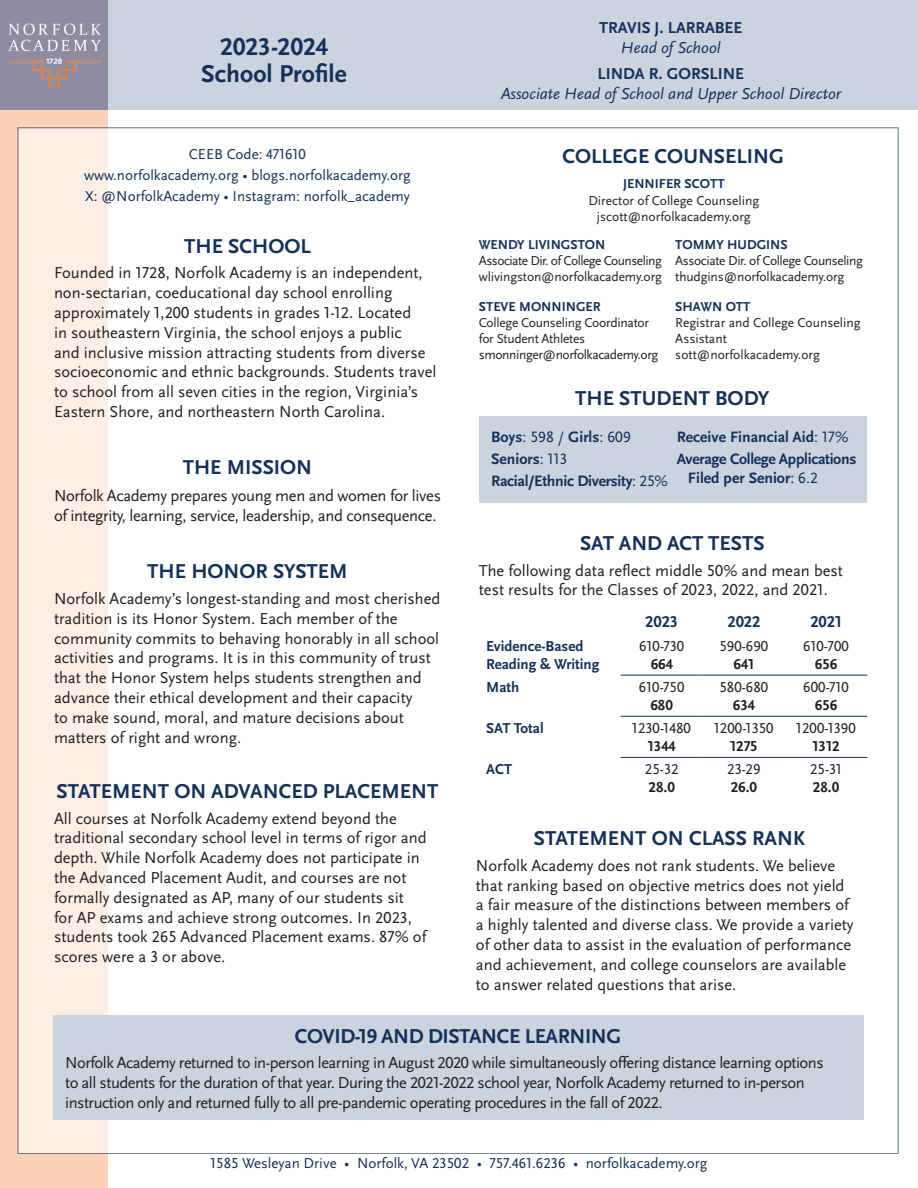
<style>
.page{position:relative;width:918px;height:1188px;background:#fff}
.page>*{position:absolute;margin:0;border:0;box-sizing:border-box;transform-origin:0 0}
.t1{font:700 25.5px "Scala Sans OT";color:#14315a}
.t2{font:700 21px "Scala Sans OT";color:#14315a}
.t3{font:700 21px "Scala Sans OT";letter-spacing:-.02em;color:#14315a}
.t4{font:16.5px/19.8px "Scala Sans OT";color:#231f20}
.t5{font:16.5px/19.8px "Scala Sans OT";letter-spacing:-.03em;color:#231f20}
.t6{font:16.5px/19.8px "Scala Sans OT";letter-spacing:-.02em;color:#231f20}
.t7{font:italic 16.5px/19.8px "Scala Sans OT";color:#14315a;text-align:center}
.t8{font:700 16.5px/19.8px "Scala Sans OT";color:#14315a;text-align:center}
.t9{font:700 15.75px/18.9px "Scala Sans OT";letter-spacing:-.02em;color:#14315a}
.t10{font:700 15.75px "Scala Sans OT";color:#14315a}
.t11{font:15px "Scala Sans OT";color:#14315a}
.t12{font:15px "Scala Sans OT";color:#231f20}
.t13{font:700 15px "Scala Sans OT";color:#14315a}
.t14{font:700 15px "Scala Sans OT";color:#231f20}
.t15{font:13.5px/16.2px "Scala Sans OT";letter-spacing:-.01em;color:#231f20}
.t16{font:13.5px "Scala Sans OT";letter-spacing:-.03em;color:#231f20}
.t17{font:700 13.5px "Scala Sans OT";color:#14315a}
.t18{font:13.5px "Scala Sans OT";letter-spacing:-.04em;color:#231f20}
.s1{font-weight:400;font-style:italic}
.s2{font-weight:700;font-style:normal}
.s3{font-weight:700;color:#14315a}
.s4{font-weight:400}
.s5{font-weight:400;color:#231f20}
</style>
<div class="page">
<div style="left:108px;top:0;width:810px;height:110px;background:#cbd3df"></div>
<div style="left:0;top:0;width:108px;height:110px;background:#8f8ba0"></div>
<img style="left:8px;top:23px;width:93px;height:65px">
<div style="left:0;top:110px;width:108px;height:1078px;background:#fbd2b6"></div>
<div style="left:18px;top:128px;width:880px;height:1026px;background:#fff"></div>
<hr style="left:621px;top:675px;width:82px;height:1px;background:#14315a">
<hr style="left:703px;top:675px;width:82px;height:1px;background:#14315a">
<hr style="left:785px;top:675px;width:82px;height:1px;background:#14315a">
<hr style="left:621px;top:716px;width:82px;height:1px;background:#14315a">
<hr style="left:703px;top:716px;width:82px;height:1px;background:#14315a">
<hr style="left:785px;top:716px;width:82px;height:1px;background:#14315a">
<hr style="left:621px;top:757px;width:82px;height:1px;background:#14315a">
<hr style="left:703px;top:757px;width:82px;height:1px;background:#14315a">
<hr style="left:785px;top:757px;width:82px;height:1px;background:#14315a">
<div style="left:53px;top:1015px;width:810px;height:105px;background:#cbd3df"></div>
<div style="left:480px;top:416px;width:387px;height:87px;background:#cbd3df"></div>
<p class="t1" style="left:220px;top:33px;width:109px">2023-2024</p>
<p class="t1" style="left:201px;top:60px;width:147px">School Profile</p>
<p class="t11" style="left:189px;top:146px;width:119px">CEEB Code: 471610</p>
<p class="t11" style="left:84px;top:167px;width:328px">www.norfolkacademy.org • blogs.norfolkacademy.org</p>
<p class="t11" style="left:85px;top:188px;width:326px">X: @NorfolkAcademy • Instagram: norfolk_academy</p>
<p class="t2" style="left:184px;top:234px;width:128px">THE SCHOOL</p>
<p class="t4" style="left:54px;top:264px;width:384px">Founded in 1728, Norfolk Academy is an independent, non-sectarian, coeducational day school enrolling approximately 1,200 students in grades 1-12. Located<br>in southeastern Virginia, the school enjoys a public<br>and inclusive mission attracting students from diverse socioeconomic and ethnic backgrounds. Students travel to school from all seven cities in the region, Virginia’s Eastern Shore, and northeastern North Carolina.</p>
<p class="t2" style="left:183px;top:455px;width:131px">THE MISSION</p>
<p class="t6" style="left:54px;top:486px;width:389px">Norfolk Academy prepares young men and women for lives of integrity, learning, service, leadership, and consequence.</p>
<p class="t2" style="left:147px;top:560px;width:202px">THE HONOR SYSTEM</p>
<p class="t4" style="left:54px;top:589px;width:388px">Norfolk Academy’s longest-standing and most cherished tradition is its Honor System. Each member of the community commits to behaving honorably in all school activities and programs. It is in this community of trust that the Honor System helps students strengthen and advance their ethical development and their capacity<br>to make sound, moral, and mature decisions about matters of right and wrong.</p>
<p class="t2" style="left:57px;top:779px;width:383px">STATEMENT ON ADVANCED PLACEMENT</p>
<p class="t4" style="left:54px;top:809px;width:374px">All courses at Norfolk Academy extend beyond the traditional secondary school level in terms of rigor and depth. While Norfolk Academy does not participate in the Advanced Placement Audit, and courses are not formally designated as AP, many of our students sit for AP exams and achieve strong outcomes. In 2023, students took 265 Advanced Placement exams. 87% of scores were a 3 or above.</p>
<p class="t8" style="left:599px;top:18px;width:145px">TRAVIS J. LARRABEE<br><span class="s1">Head of School</span></p>
<p class="t7" style="left:501px;top:64px;width:342px"><span class="s2">LINDA R. GORSLINE<br></span>Associate Head of School and Upper School Director</p>
<p class="t2" style="left:562px;top:145px;width:223px">COLLEGE COUNSELING</p>
<p class="t15" style="left:588px;top:176px;width:172px;text-align:center"><span class="s3">JENNIFER SCOTT<br></span>Director of College Counseling</p>
<p class="t15" style="left:597px;top:209px;width:155px">jscott@norfolkacademy.org</p>
<p class="t17" style="left:479px;top:237px;width:128px">WENDY LIVINGSTON</p>
<p class="t18" style="left:479px;top:253px;width:185px">Associate Dir. of College Counseling</p>
<p class="t15" style="left:479px;top:269px;width:185px">wlivingston@norfolkacademy.org</p>
<p class="t17" style="left:479px;top:299px;width:123px">STEVE MONNINGER</p>
<p class="t15" style="left:479px;top:315px;width:172px">College Counseling Coordinator</p>
<p class="t15" style="left:479px;top:331px;width:108px">for Student Athletes</p>
<p class="t16" style="left:479px;top:348px;width:181px">smonninger@norfolkacademy.org</p>
<p class="t17" style="left:675px;top:237px;width:114px">TOMMY HUDGINS</p>
<p class="t16" style="left:675px;top:253px;width:189px">Associate Dir. of College Counseling</p>
<p class="t15" style="left:675px;top:269px;width:171px">thudgins@norfolkacademy.org</p>
<p class="t17" style="left:675px;top:299px;width:77px">SHAWN OTT</p>
<p class="t15" style="left:675px;top:315px;width:187px">Registrar and College Counseling<br>Assistant</p>
<p class="t15" style="left:675px;top:347px;width:146px">sott@norfolkacademy.org</p>
<p class="t2" style="left:575px;top:386px;width:196px">THE STUDENT BODY</p>
<p class="t10" style="left:491px;top:428px;width:141px">Boys<span class="s4">: 598 /</span> Girls<span class="s4">: 609</span></p>
<p class="t10" style="left:491px;top:450px;width:78px">Seniors<span class="s4">: 113</span></p>
<p class="t9" style="left:491px;top:472px;width:178px">Racial/Ethnic Diversity<span class="s4">: 25%</span></p>
<p class="t10" style="left:677px;top:428px;width:173px">Receive Financial Aid<span class="s4">: 17%</span></p>
<p class="t9" style="left:688px;top:450px;width:170px;text-indent:-11px">Average College Applications<br>Filed per Senior<span class="s5">:</span> <span class="s4">6.2</span></p>
<p class="t2" style="left:580px;top:531px;width:186px">SAT AND ACT TESTS</p>
<p class="t4" style="left:479px;top:561px;width:366px">The following data reflect middle 50% and mean best test results for the Classes of 2023, 2022, and 2021.</p>
<p class="t8" style="left:645px;top:612px;width:34px">2023</p>
<p class="t8" style="left:727px;top:612px;width:34px">2022</p>
<p class="t8" style="left:810px;top:612px;width:33px">2021</p>
<p class="t13" style="left:486px;top:638px;width:99px">Evidence-Based</p>
<p class="t13" style="left:486px;top:656px;width:115px">Reading &amp; Writing</p>
<p class="t12" style="left:639px;top:638px;width:46px">610-730</p>
<p class="t14" style="left:651px;top:656px;width:24px">664</p>
<p class="t12" style="left:719px;top:638px;width:51px">590-690</p>
<p class="t14" style="left:734px;top:656px;width:22px">641</p>
<p class="t12" style="left:803px;top:638px;width:47px">610-700</p>
<p class="t14" style="left:815px;top:656px;width:24px">656</p>
<p class="t13" style="left:486px;top:679px;width:35px">Math</p>
<p class="t12" style="left:639px;top:679px;width:47px">610-750</p>
<p class="t14" style="left:650px;top:697px;width:24px">680</p>
<p class="t12" style="left:719px;top:679px;width:51px">580-680</p>
<p class="t14" style="left:733px;top:697px;width:24px">634</p>
<p class="t12" style="left:803px;top:679px;width:47px">600-710</p>
<p class="t14" style="left:815px;top:697px;width:24px">656</p>
<p class="t13" style="left:486px;top:720px;width:59px">SAT Total</p>
<p class="t12" style="left:632px;top:720px;width:60px">1230-1480</p>
<p class="t14" style="left:648px;top:738px;width:29px">1344</p>
<p class="t12" style="left:714px;top:720px;width:61px">1200-1350</p>
<p class="t14" style="left:730px;top:738px;width:29px">1275</p>
<p class="t12" style="left:796px;top:720px;width:61px">1200-1390</p>
<p class="t14" style="left:813px;top:738px;width:29px">1312</p>
<p class="t13" style="left:486px;top:761px;width:28px">ACT</p>
<p class="t12" style="left:645px;top:761px;width:35px">25-32</p>
<p class="t14" style="left:649px;top:779px;width:28px">28.0</p>
<p class="t12" style="left:727px;top:761px;width:35px">23-29</p>
<p class="t14" style="left:731px;top:779px;width:28px">26.0</p>
<p class="t12" style="left:810px;top:761px;width:33px">25-31</p>
<p class="t14" style="left:813px;top:779px;width:28px">28.0</p>
<p class="t2" style="left:534px;top:826px;width:273px">STATEMENT ON CLASS RANK</p>
<p class="t4" style="left:476px;top:856px;width:379px">Norfolk Academy does not rank students. We believe that ranking based on objective metrics does not yield a fair measure of the distinctions between members of a highly talented and diverse class. We provide a variety of other data to assist in the evaluation of performance and achievement, and college counselors are available to answer related questions that arise.</p>
<p class="t3" style="left:295px;top:1024px;width:328px">COVID-19 AND DISTANCE LEARNING</p>
<p class="t5" style="left:65px;top:1054px;width:760px">Norfolk Academy returned to in-person learning in August 2020 while simultaneously offering distance learning options to all students for the duration of that year. During the 2021-2022 school year, Norfolk Academy returned to in-person instruction only and returned fully to all pre-pandemic operating procedures in the fall of 2022.</p>
<p class="t11" style="left:210px;top:1155px;width:499px">1585 Wesleyan Drive • Norfolk, VA 23502 • 757.461.6236 • norfolkacademy.org</p>
</div>
